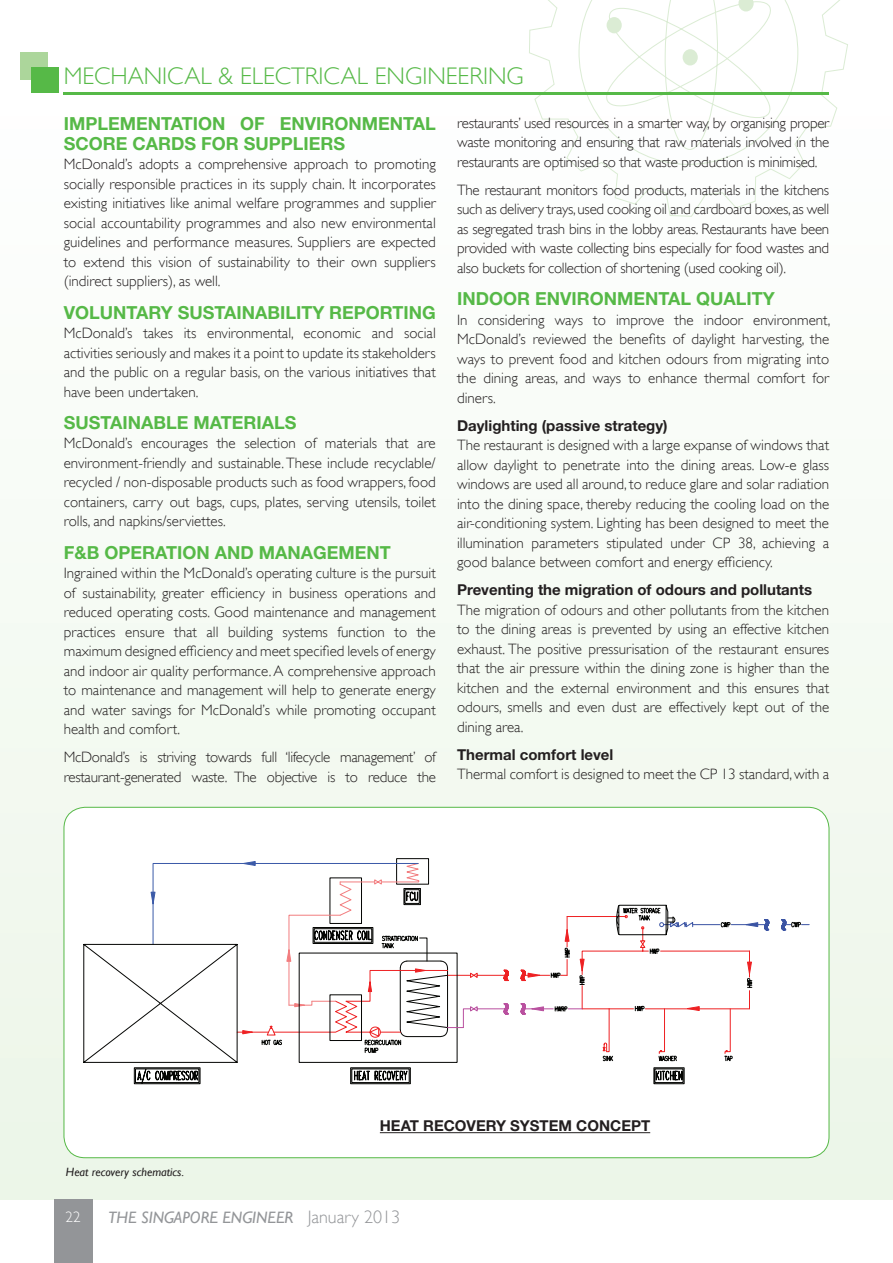
<style>
.page{position:relative;width:893px;height:1263px;background:#fff}
.page>*{position:absolute;margin:0;border:0;box-sizing:border-box;transform-origin:0 0}
.t1{font:300 24px "Gill Sans";color:#56b947}
.t2{font:700 18px/19.5px "Helvetica Neue LT Std";color:#56b947}
.t3{font:italic 16.5px "Gill Sans";color:#939598}
.t4{font:300 15px/19.5px "Gill Sans";color:#231f20;text-align:justify}
.t5{font:700 15px "Helvetica Neue LT Std";color:#231f20}
.t6{font:300 15px/19.5px "Gill Sans";letter-spacing:-.02em;color:#231f20}
.t7{font:300 15px "Gill Sans";color:#fff}
.t8{font:italic 12px "Gill Sans";color:#231f20}
.s1{font-weight:300;font-style:normal;font-size:18px}
</style>
<div class="page">
<div style="left:0;top:103px;width:893px;height:1096px;background:#f7fbf6"></div>
<svg style="left:529px;top:0;width:319px;height:217px"></svg>
<svg style="left:600px;top:0;width:177px;height:150px"></svg>
<div style="left:682px;top:49px;width:16px;height:17px;background:#dbecd4;border-radius:50%"></div>
<div style="left:606px;top:17px;width:16px;height:16px;background:#dbecd4;border-radius:50%"></div>
<hr style="left:64px;top:92px;width:765px;height:2px;background:#56b947">
<div style="left:20px;top:52px;width:28px;height:28px;background:#acd69b"></div>
<div style="left:32px;top:67px;width:27px;height:26px;background:#56b947"></div>
<div style="left:54px;top:1199px;width:38px;height:64px;background:#939598"></div>
<div style="left:64px;top:807px;width:765px;height:351px;background:#fff;border-radius:21px"></div>
<div style="left:396px;top:858px;width:33px;height:26px;border:1px solid #040503"></div>
<svg style="left:83px;top:861px;width:727px;height:402px"></svg>
<hr style="left:380px;top:1132px;width:270px;height:1px;background:#231f20">
<h1 class="t1" style="left:64px;top:62px;width:462px">MECHANICAL &amp; ELECTRICAL ENGINEERING</h1>
<p class="t2" style="left:64px;top:114px;width:374px">IMPLEMENTATION OF ENVIRONMENTAL<br>SCORE CARDS FOR SUPPLIERS</p>
<p class="t4" style="left:64px;top:155px;width:374px">McDonaldÕs adopts a comprehensive approach to promoting socially responsible practices in its supply chain. It incorporates existing initiatives like animal welfare programmes and supplier social accountability programmes and also new environmental guidelines and performance measures. Suppliers are expected to extend this vision of sustainability to their own suppliers (indirect suppliers), as well.</p>
<p class="t2" style="left:64px;top:302px;width:374px">VOLUNTARY SUSTAINABILITY REPORTING</p>
<p class="t4" style="left:64px;top:323px;width:374px">McDonaldÕs takes its environmental, economic and social activities seriously and makes it a point to update its stakeholders and the public on a regular basis, on the various initiatives that have been undertaken.</p>
<p class="t2" style="left:64px;top:412px;width:234px">SUSTAINABLE MATERIALS</p>
<p class="t4" style="left:64px;top:434px;width:374px">McDonaldÕs encourages the selection of materials that are environment-friendly and sustainable. These include recyclable/ recycled / non-disposable products such as food wrappers, food containers, carry out bags, cups, plates, serving utensils, toilet rolls, and napkins/serviettes.</p>
<p class="t2" style="left:64px;top:542px;width:328px">F&amp;B OPERATION AND MANAGEMENT</p>
<p class="t4" style="left:64px;top:563px;width:374px">Ingrained within the McDonaldÕs operating culture is the pursuit of sustainability, greater efficiency in business operations and reduced operating costs. Good maintenance and management practices ensure that all building systems function to the maximum designed efficiency and meet specified levels of energy and indoor air quality performance. A comprehensive approach to maintenance and management will help to generate energy and water savings for McDonaldÕs while promoting occupant health and comfort.</p>
<p class="t6" style="left:64px;top:747px;width:374px">McDonaldÕs is striving towards full Ôlifecycle managementÕ of restaurant-generated waste. The objective is to reduce the</p>
<p class="t4" style="left:457px;top:113px;width:374px">restaurantsÕ used resources in a smarter way, by organising proper waste monitoring and ensuring that raw materials involved in the restaurants are optimised so that waste production is minimised.</p>
<p class="t4" style="left:457px;top:180px;width:374px">The restaurant monitors food products, materials in the kitchens such as delivery trays, used cooking oil and cardboard boxes, as well as segregated trash bins in the lobby areas. Restaurants have been provided with waste collecting bins especially for food wastes and also buckets for collection of shortening (used cooking oil).</p>
<p class="t2" style="left:457px;top:289px;width:319px">INDOOR ENVIRONMENTAL QUALITY</p>
<p class="t4" style="left:457px;top:310px;width:375px">In considering ways to improve the indoor environment, McDonald’s reviewed the benefits of daylight harvesting, the ways to prevent food and kitchen odours from migrating into the dining areas, and ways to enhance thermal comfort for diners.</p>
<p class="t5" style="left:457px;top:416px;width:212px">Daylighting (passive strategy)</p>
<p class="t4" style="left:457px;top:435px;width:374px">The restaurant is designed with a large expanse of windows that allow daylight to penetrate into the dining areas. Low-e glass windows are used all around, to reduce glare and solar radiation into the dining space, thereby reducing the cooling load on the air-conditioning system. Lighting has been designed to meet the illumination parameters stipulated under CP 38, achieving a good balance between comfort and energy efficiency.</p>
<p class="t5" style="left:457px;top:581px;width:356px">Preventing the migration of odours and pollutants</p>
<p class="t4" style="left:457px;top:600px;width:374px">The migration of odours and other pollutants from the kitchen to the dining areas is prevented by using an effective kitchen exhaust. The positive pressurisation of the restaurant ensures that the air pressure within the dining zone is higher than the kitchen and the external environment and this ensures that odours, smells and even dust are effectively kept out of the dining area.</p>
<p class="t5" style="left:457px;top:745px;width:158px">Thermal comfort level</p>
<p class="t4" style="left:457px;top:764px;width:373px">Thermal comfort is designed to meet the CP 13 standard, with a</p>
<p class="t8" style="left:66px;top:1165px;width:120px">Heat recovery schematics.</p>
<p class="t5" style="left:380px;top:1116px;width:272px">HEAT RECOVERY SYSTEM CONCEPT</p>
<p class="t7" style="left:66px;top:1208px;width:16px">22</p>
<p class="t3" style="left:108px;top:1208px;width:293px">THE SINGAPORE ENGINEER <span class="s1">January 2013</span></p>
</div>
